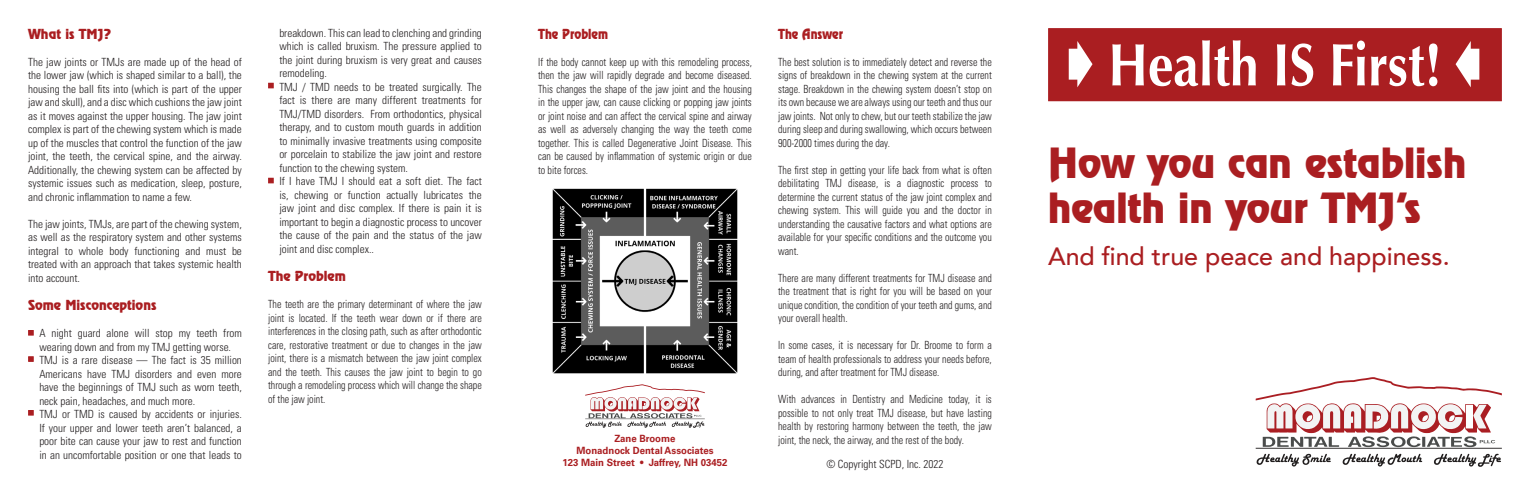
<style>
.page{position:relative;width:1530px;height:495px;background:#fff}
.page>*{position:absolute;margin:0;border:0;box-sizing:border-box;transform-origin:0 0}
.t1{font:700 60px "Optima";color:#fff;scale:.85 1}
.t2{font:37.5px/45px "Revue";color:#aa1e21}
.t3{font:500 25px "Avenir LT";color:#aa1e21}
.t4{font:12.5px "Revue";color:#aa1e21}
.t5{font:12.5px "Revue";color:#aa1e21;scale:.89 1}
.t6{font:300 condensed 11.25px/13.5px "Univers";color:#231f20;text-align:justify;scale:.89 1}
.t7{font:300 condensed 11.25px/13.5px "Univers";color:#231f20;text-align:justify}
.t8{font:700 10px "Univers LT Std";color:#aa1e21;scale:.96 1}
</style>
<div class="page">
<div style="left:1048px;top:28px;width:454px;height:73px;background:#aa1e21;border:1px solid #aa1e21"></div>
<svg style="left:1069px;top:41px;width:24px;height:46px"></svg>
<svg style="left:1456px;top:41px;width:23px;height:46px"></svg>
<svg style="left:268px;top:83px;width:6px;height:5px"></svg>
<svg style="left:268px;top:178px;width:6px;height:5px"></svg>
<svg style="left:28px;top:330px;width:6px;height:6px"></svg>
<svg style="left:28px;top:356px;width:6px;height:6px"></svg>
<svg style="left:28px;top:410px;width:6px;height:6px"></svg>
<img style="left:552px;top:188px;width:186px;height:186px">
<svg style="left:585px;top:384px;width:120px;height:44px"></svg>
<svg style="left:1256px;top:377px;width:246px;height:90px"></svg>
<p class="t4" style="left:28px;top:25px;width:85px">What is TMJ?</p>
<p class="t7" style="left:28px;top:55px;width:215px">The jaw joints or TMJs are made up of the head of the lower jaw (which is shaped similar to a ball), the housing the ball fits into (which is part of the upper jaw and skull), and a disc which cushions the jaw joint as it moves against the upper housing. The jaw joint complex is part of the chewing system which is made up of the muscles that control the function of the jaw joint, the teeth, the cervical spine, and the airway.<br>Additionally, the chewing system can be affected by systemic issues such as medication, sleep, posture, and chronic inflammation to name a few.</p>
<p class="t7" style="left:28px;top:217px;width:215px">The jaw joints, TMJs, are part of the chewing system, as well as the respiratory system and other systems integral to whole body functioning and must be treated with an approach that takes systemic health into account.</p>
<p class="t4" style="left:28px;top:297px;width:130px">Some Misconceptions</p>
<p class="t7" style="left:39px;top:326px;width:204px">A night guard alone will stop my teeth from wearing down and from my TMJ getting worse.</p>
<p class="t7" style="left:39px;top:353px;width:204px">TMJ is a rare disease — The fact is 35 million Americans have TMJ disorders and even more have the beginnings of TMJ such as worn teeth, neck pain, headaches, and much more.</p>
<p class="t7" style="left:39px;top:407px;width:204px">TMJ or TMD is caused by accidents or injuries.<br>If your upper and lower teeth aren’t balanced, a poor bite can cause your jaw to rest and function in an uncomfortable position or one that leads to</p>
<p class="t7" style="left:279px;top:26px;width:204px">breakdown. This can lead to clenching and grinding which is called bruxism. The pressure applied to the joint during bruxism is very great and causes remodeling.</p>
<p class="t7" style="left:279px;top:80px;width:204px">TMJ / TMD needs to be treated surgically. The fact is there are many different treatments for TMJ/TMD disorders. From orthodontics, physical therapy, and to custom mouth guards in addition to minimally invasive treatments using composite or porcelain to stabilize the jaw joint and restore function to the chewing system.</p>
<p class="t7" style="left:279px;top:175px;width:204px">If I have TMJ I should eat a soft diet. The fact is, chewing or function actually lubricates the jaw joint and disc complex. If there is pain it is important to begin a diagnostic process to uncover the cause of the pain and the status of the jaw joint and disc complex..</p>
<p class="t4" style="left:268px;top:268px;width:79px">The Problem</p>
<p class="t6" style="left:268px;top:298px;width:242px">The teeth are the primary determinant of where the jaw joint is located. If the teeth wear down or if there are interferences in the closing path, such as after orthodontic care, restorative treatment or due to changes in the jaw joint, there is a mismatch between the jaw joint complex and the teeth. This causes the jaw joint to begin to go through a remodeling process which will change the shape of the jaw joint.</p>
<p class="t5" style="left:538px;top:25px;width:80px">The Problem</p>
<p class="t6" style="left:538px;top:55px;width:242px">If the body cannot keep up with this remodeling process, then the jaw will rapidly degrade and become diseased.<br>This changes the shape of the jaw joint and the housing in the upper jaw, can cause clicking or popping jaw joints or joint noise and can affect the cervical spine and airway as well as adversely changing the way the teeth come together. This is called Degenerative Joint Disease. This can be caused by inflammation of systemic origin or due to bite forces.</p>
<p class="t8" style="left:614px;top:432px;width:65px">Zane Broome</p>
<p class="t8" style="left:576px;top:444px;width:144px">Monadnock Dental Associates</p>
<p class="t8" style="left:562px;top:456px;width:173px">123 Main Street • Jaffrey, NH 03452</p>
<p class="t5" style="left:778px;top:25px;width:75px">The Answer</p>
<p class="t6" style="left:778px;top:55px;width:242px">The best solution is to immediately detect and reverse the signs of breakdown in the chewing system at the current stage. Breakdown in the chewing system doesn’t stop on its own because we are always using our teeth and thus our jaw joints. Not only to chew, but our teeth stabilize the jaw during sleep and during swallowing, which occurs between 900-2000 times during the day.</p>
<p class="t6" style="left:778px;top:163px;width:242px">The first step in getting your life back from what is often debilitating TMJ disease, is a diagnostic process to determine the current status of the jaw joint complex and chewing system. This will guide you and the doctor in understanding the causative factors and what options are available for your specific conditions and the outcome you want.</p>
<p class="t6" style="left:778px;top:271px;width:242px">There are many different treatments for TMJ disease and the treatment that is right for you will be based on your unique condition, the condition of your teeth and gums, and your overall health.</p>
<p class="t6" style="left:778px;top:338px;width:242px">In some cases, it is necessary for Dr. Broome to form a team of health professionals to address your needs before, during, and after treatment for TMJ disease.</p>
<p class="t6" style="left:778px;top:392px;width:242px">With advances in Dentistry and Medicine today, it is possible to not only treat TMJ disease, but have lasting health by restoring harmony between the teeth, the jaw joint, the neck, the airway, and the rest of the body.</p>
<p class="t7" style="left:826px;top:457px;width:119px">© Copyright SCPD, Inc. 2022</p>
<p class="t1" style="left:1108px;top:30px;width:394px">Health IS First!</p>
<p class="t2" style="left:1048px;top:139px;width:420px">How you can establish health in your TMJ’s</p>
<p class="t3" style="left:1048px;top:242px;width:403px">And find true peace and happiness.</p>
</div>
